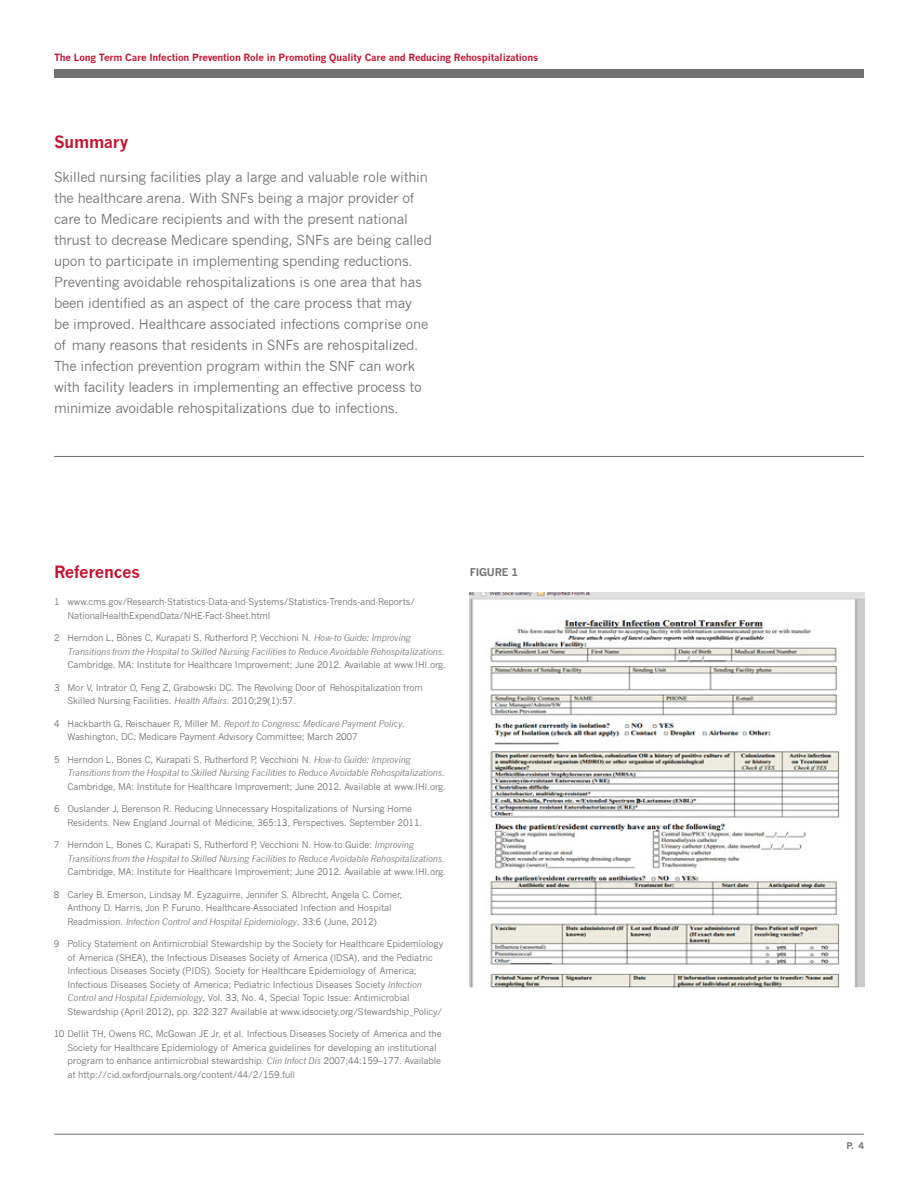
<style>
.page{position:relative;width:918px;height:1188px;background:#fff}
.page>*{position:absolute;margin:0;border:0;box-sizing:border-box;transform-origin:0 0}
.t1{font:700 16.5px "News Gothic";letter-spacing:-.015em;color:#c41230}
.t2{font:13.5px/21px "News Gothic";letter-spacing:-.015em;color:#717073}
.t3{font:700 10.5px "News Gothic";letter-spacing:-.015em;color:#717073}
.t4{font:700 9.75px "News Gothic";letter-spacing:-.015em;color:#c41230}
.t5{font:9px/13.5px "News Gothic";letter-spacing:-.015em;color:#717073}
.t6{font:700 9px "News Gothic";color:#717073}
.s1{font-style:italic}
</style>
<div class="page">
<img style="left:470px;top:592px;width:394px;height:397px">
<hr style="left:54px;top:1134px;width:810px;height:1px;background:#717073">
<div style="left:54px;top:69px;width:810px;height:9px;background:#717073"></div>
<hr style="left:54px;top:456px;width:810px;height:1px;background:#717073">
<p class="t4" style="left:54px;top:52px;width:486px">The Long Term Care Infection Prevention Role in Promoting Quality Care and Reducing Rehospitalizations</p>
<h1 class="t1" style="left:54px;top:131px;width:76px">Summary</h1>
<p class="t2" style="left:54px;top:167px;width:380px">Skilled nursing facilities play a large and valuable role within the healthcare arena. With SNFs being a major provider of care to Medicare recipients and with the present national thrust to decrease Medicare spending, SNFs are being called upon to participate in implementing spending reductions.<br>Preventing avoidable rehospitalizations is one area that has been identified as an aspect of the care process that may<br>be improved. Healthcare associated infections comprise one of many reasons that residents in SNFs are rehospitalized.<br>The infection prevention program within the SNF can work with facility leaders in implementing an effective process to minimize avoidable rehospitalizations due to infections.</p>
<h1 class="t1" style="left:54px;top:562px;width:88px">References</h1>
<p class="t5" style="left:68px;top:595px;width:349px;text-indent:-14px">1 www.cms.gov/Research-Statistics-Data-and-Systems/Statistics-Trends-and-Reports/<br>NationalHealthExpendData/NHE-Fact-Sheet.html</p>
<p class="t5" style="left:68px;top:631px;width:380px;text-indent:-14px">2 Herndon L, Bones C, Kurapati S, Rutherford P, Vecchioni N. <span class="s1">How-to Guide: Improving<br>Transitions from the Hospital to Skilled Nursing Facilities to Reduce Avoidable Rehospitalizations</span>.<br>Cambridge, MA: Institute for Healthcare Improvement; June 2012. Available at www.IHI.org.</p>
<p class="t5" style="left:68px;top:681px;width:357px;text-indent:-14px">3 Mor V, Intrator O, Feng Z, Grabowski DC. The Revolving Door of Rehospitalization from<br>Skilled Nursing Facilities. <span class="s1">Health Affairs</span>. 2010;29(1):57.</p>
<p class="t5" style="left:68px;top:717px;width:339px;text-indent:-14px">4 Hackbarth G, Reischauer R, Miller M. <span class="s1">Report to Congress: Medicare Payment Policy</span>.<br>Washington, DC: Medicare Payment Advisory Committee; March 2007</p>
<p class="t5" style="left:68px;top:753px;width:380px;text-indent:-14px">5 Herndon L, Bones C, Kurapati S, Rutherford P, Vecchioni N. <span class="s1">How-to Guide: Improving<br>Transitions from the Hospital to Skilled Nursing Facilities to Reduce Avoidable Rehospitalizations</span>.<br>Cambridge, MA: Institute for Healthcare Improvement; June 2012. Available at www.IHI.org.</p>
<p class="t5" style="left:67px;top:802px;width:356px;text-indent:-13px">6 Ouslander J, Berenson R. Reducing Unnecessary Hospitalizations of Nursing Home<br>Residents. New England Journal of Medicine, 365:13, Perspectives. September 2011.</p>
<p class="t5" style="left:67px;top:838px;width:380px;text-indent:-14px">7 Herndon L, Bones C, Kurapati S, Rutherford P, Vecchioni N. How-to Guide: <span class="s1">Improving<br>Transitions from the Hospital to Skilled Nursing Facilities to Reduce Avoidable Rehospitalizations</span>.<br>Cambridge, MA: Institute for Healthcare Improvement; June 2012. Available at www.IHI.org.</p>
<p class="t5" style="left:67px;top:888px;width:336px;text-indent:-13px">8 Carley B. Emerson, Lindsay M. Eyzaguirre, Jennifer S. Albrecht, Angela C. Comer,<br>Anthony D. Harris, Jon P. Furuno. Healthcare-Associated Infection and Hospital<br>Readmission. <span class="s1">Infection Control and Hospital Epidemiology</span>, 33:6 (June, 2012)</p>
<p class="t5" style="left:67px;top:937px;width:377px;text-indent:-14px">9 Policy Statement on Antimicrobial Stewardship by the Society for Healthcare Epidemiology of America (SHEA), the Infectious Diseases Society of America (IDSA), and the Pediatric Infectious Diseases Society (PIDS). Society for Healthcare Epidemiology of America; Infectious Diseases Society of America; Pediatric Infectious Diseases Society <span class="s1">Infection Control and Hospital Epidemiology</span>, Vol. 33, No. 4, Special Topic Issue: Antimicrobial Stewardship (April 2012), pp. 322-327 Available at www.idsociety.org/Stewardship_Policy/</p>
<p class="t5" style="left:67px;top:1027px;width:376px;text-indent:-14px">10 Dellit TH, Owens RC, McGowan JE Jr, et al. Infectious Diseases Society of America and the Society for Healthcare Epidemiology of America guidelines for developing an institutional program to enhance antimicrobial stewardship. <span class="s1">Clin Infect Dis</span> 2007;44:159–177. Available at http://cid.oxfordjournals.org/content/44/2/159.full</p>
<p class="t3" style="left:470px;top:566px;width:50px">FIGURE 1</p>
<p class="t6" style="left:846px;top:1141px;width:19px">P. 4</p>
</div>
